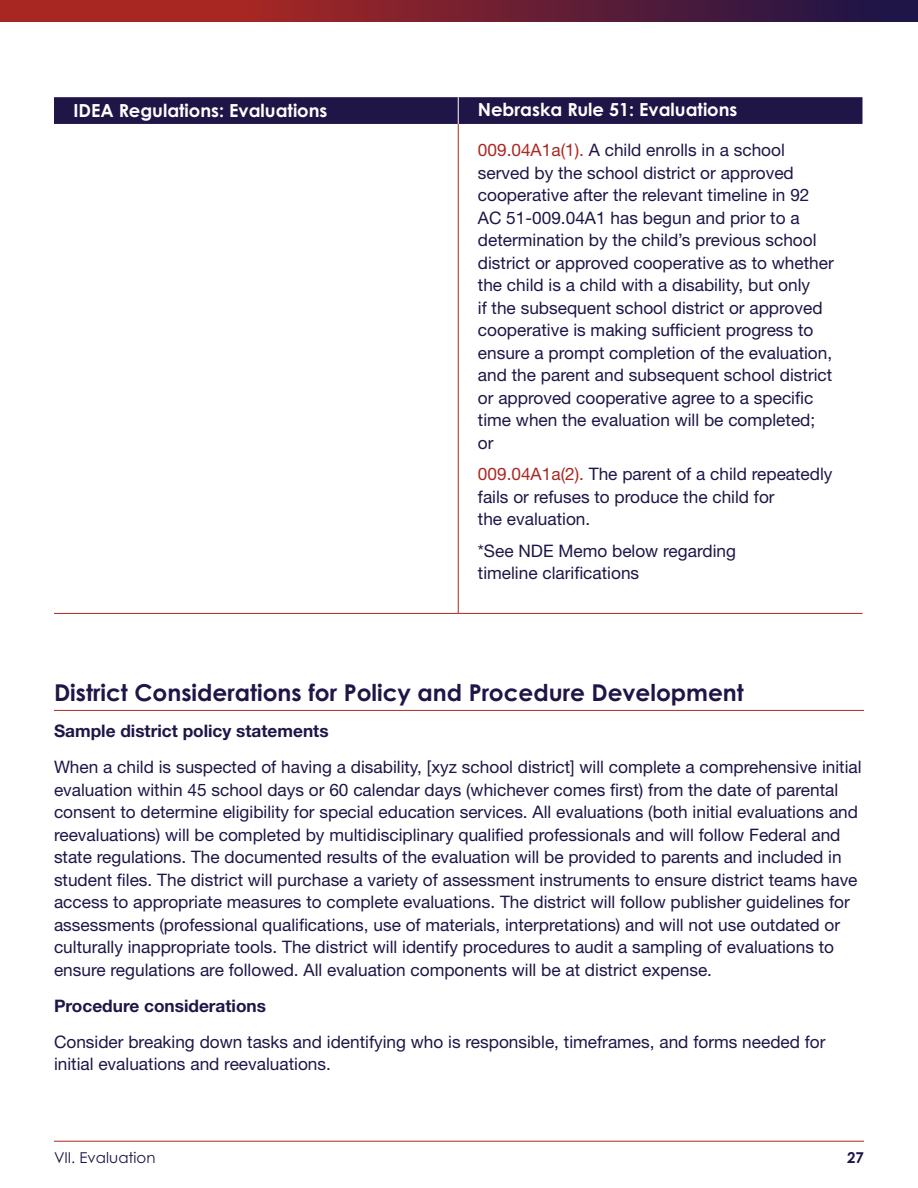
<style>
.page{position:relative;width:918px;height:1188px;background:#fff}
.page>*{position:absolute;margin:0;border:0;box-sizing:border-box;transform-origin:0 0}
.t1{font:700 23.25px "Century Gothic Pro";color:#201547}
.t2{font:700 18px "Century Gothic Pro";color:#fff}
.t3{font:17.25px/22.5px "Helvetica Neue LT Std";color:#201547}
.t4{font:700 17.25px "Helvetica Neue LT Std";color:#201547}
.t5{font:15px "Century Gothic Pro";color:#201547}
.t6{font:700 15px "Century Gothic Pro";color:#201547}
.s1{color:#aa2823}
</style>
<div class="page">
<svg style="left:0;top:0;width:918px;height:22px;background:#721f31"></svg>
<svg style="left:54px;top:97px;width:808px;height:27px;background:#221748"></svg>
<hr style="left:458px;top:124px;width:1px;height:489px;background:#aa2823">
<hr style="left:54px;top:613px;width:404px;height:1px;background:#aa2823">
<hr style="left:458px;top:613px;width:404px;height:1px;background:#aa2823">
<hr style="left:54px;top:710px;width:810px;height:1px;background:#aa2823">
<hr style="left:54px;top:1141px;width:810px;height:1px;background:#aa2823">
<p class="t2" style="left:74px;top:99px;width:256px">IDEA Regulations: Evaluations</p>
<p class="t2" style="left:478px;top:99px;width:261px">Nebraska Rule 51: Evaluations</p>
<p class="t3" style="left:478px;top:139px;width:357px"><span class="s1">009 04A1a(1)</span> A child enrolls in a school served by the school district or approved cooperative after the relevant timeline in 92<br>AC 51-009 04A1 has begun and prior to a determination by the child’s previous school district or approved cooperative as to whether the child is a child with a disability, but only<br>if the subsequent school district or approved cooperative is making sufficient progress to ensure a prompt completion of the evaluation, and the parent and subsequent school district or approved cooperative agree to a specific time when the evaluation will be completed; or</p>
<p class="t3" style="left:478px;top:463px;width:356px"><span class="s1">009 04A1a(2)</span> The parent of a child repeatedly fails or refuses to produce the child for<br>the evaluation</p>
<h3 class="t3" style="left:478px;top:539px;width:260px">*See NDE Memo below regarding timeline clarifications</h3>
<h2 class="t1" style="left:54px;top:678px;width:691px">District Considerations for Policy and Procedure Development</h2>
<h3 class="t4" style="left:54px;top:720px;width:276px">Sample district policy statements</h3>
<p class="t3" style="left:54px;top:755px;width:809px">When a child is suspected of having a disability, [xyz school district] will complete a comprehensive initial evaluation within 45 school days or 60 calendar days (whichever comes first) from the date of parental consent to determine eligibility for special education services All evaluations (both initial evaluations and reevaluations) will be completed by multidisciplinary qualified professionals and will follow Federal and state regulations The documented results of the evaluation will be provided to parents and included in student files The district will purchase a variety of assessment instruments to ensure district teams have access to appropriate measures to complete evaluations The district will follow publisher guidelines for assessments (professional qualifications, use of materials, interpretations) and will not use outdated or culturally inappropriate tools The district will identify procedures to audit a sampling of evaluations to ensure regulations are followed All evaluation components will be at district expense</p>
<h3 class="t4" style="left:54px;top:995px;width:214px">Procedure considerations</h3>
<p class="t3" style="left:54px;top:1030px;width:773px">Consider breaking down tasks and identifying who is responsible, timeframes, and forms needed for initial evaluations and reevaluations</p>
<p class="t5" style="left:54px;top:1149px;width:103px">VII. Evaluation</p>
<p class="t6" style="left:847px;top:1148px;width:18px">27</p>
</div>
